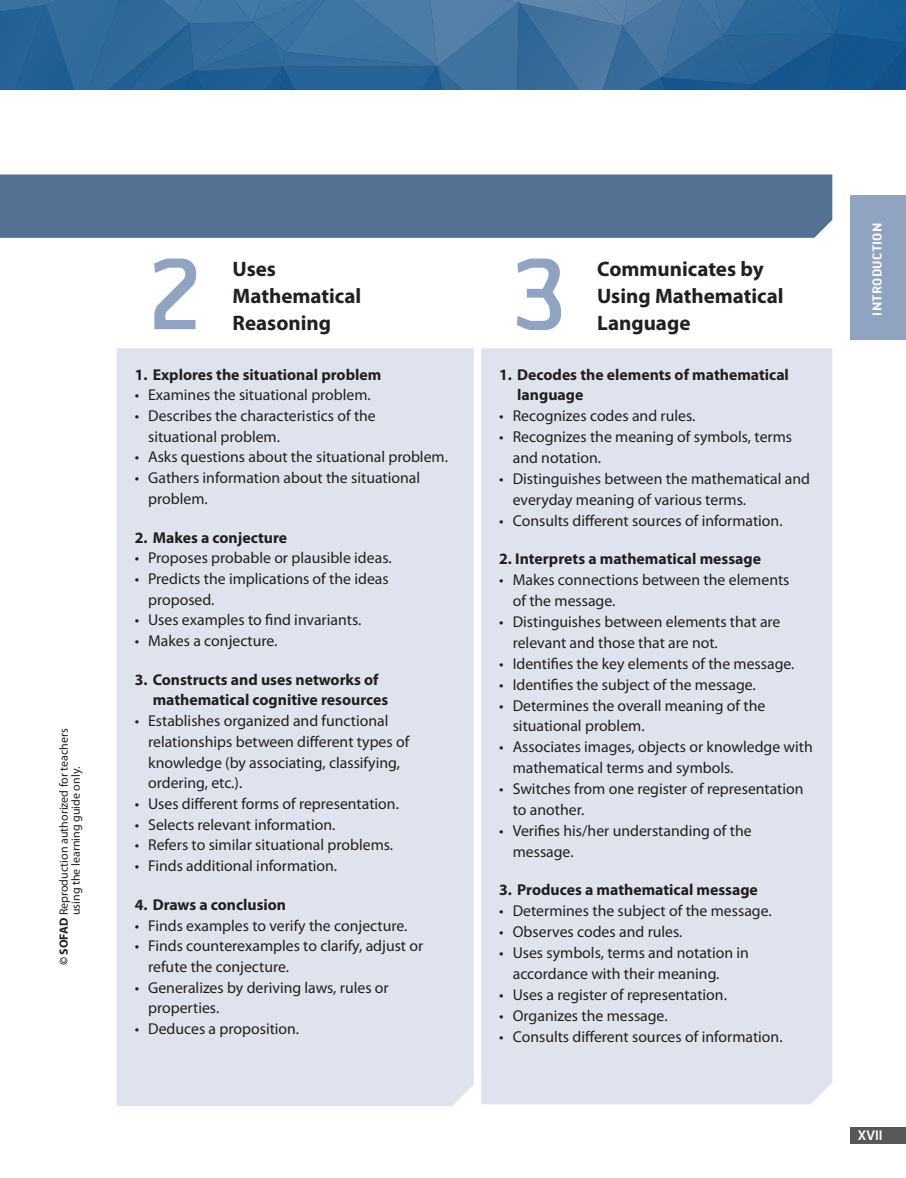
<style>
.page{position:relative;width:906px;height:1178px;background:#fff}
.page>*{position:absolute;margin:0;border:0;box-sizing:border-box;transform-origin:0 0}
.t1{font:108.9px "Sophisto C Gauge";color:#90a3c0}
.t2{font:700 21px/27px "Myriad Pro";color:#231f20}
.t3{font:15.75px/20.9px "Myriad Pro";color:#231f20}
.t4{font:700 15.75px/20.7px "Myriad Pro";color:#231f20}
.t5{font:600 14.25px "Myriad Pro";color:#fff}
.t6{font:700 13.65px "Miso";letter-spacing:.015em;color:#fff;scale:1.43 1}
.t7{font:12px/12px "Myriad Pro";color:#231f20}
.s1{font-weight:700}
</style>
<div class="page">
<div style="left:850px;top:196px;width:56px;height:144px;background:#90a3c0"></div>
<div style="left:0;top:174px;width:832px;height:64px;background:#547194"></div>
<div style="left:117px;top:348px;width:357px;height:758px;background:#dfe3ed"></div>
<div style="left:481px;top:348px;width:351px;height:756px;background:#dfe3ed"></div>
<div style="left:850px;top:1126px;width:56px;height:17px;background:#57585a"></div>
<svg style="left:0;top:0;width:906px;height:90px;background:#326a9a"></svg>
<p class="t7" style="left:58px;top:915px;width:188px;text-indent:-50px;rotate:-90deg"><span class="s1">© SOFAD</span> Reproduction authorized for teachers using the learning guide only.</p>
<h1 class="t1" style="left:147px;top:233px;width:57px">2</h1>
<h1 class="t1" style="left:511px;top:233px;width:57px">3</h1>
<h2 class="t2" style="left:233px;top:255px;width:130px">Uses<br>Mathematical<br>Reasoning</h2>
<h2 class="t2" style="left:597px;top:255px;width:188px">Communicates by<br>Using Mathematical<br>Language</h2>
<p class="t4" style="left:135px;top:363px;width:248px">1. Explores the situational problem</p>
<p class="t3" style="left:135px;top:384px;width:238px">• Examines the situational problem.</p>
<p class="t3" style="left:148px;top:405px;width:229px;text-indent:-13px">• Describes the characteristics of the situational problem.</p>
<p class="t3" style="left:135px;top:446px;width:315px">• Asks questions about the situational problem.</p>
<p class="t3" style="left:148px;top:467px;width:273px;text-indent:-13px">• Gathers information about the situational problem.</p>
<p class="t4" style="left:135px;top:526px;width:154px">2. Makes a conjecture</p>
<p class="t3" style="left:135px;top:547px;width:258px">• Proposes probable or plausible ideas.</p>
<p class="t3" style="left:148px;top:568px;width:242px;text-indent:-13px">• Predicts the implications of the ideas proposed.</p>
<p class="t3" style="left:135px;top:609px;width:228px">• Uses examples to find invariants.</p>
<p class="t3" style="left:135px;top:630px;width:144px">• Makes a conjecture.</p>
<p class="t4" style="left:153px;top:668px;width:237px;text-indent:-18px">3. Constructs and uses networks of mathematical cognitive resources</p>
<p class="t3" style="left:148px;top:710px;width:263px;text-indent:-13px">• Establishes organized and functional relationships between different types of knowledge (by associating, classifying, ordering, etc.).</p>
<p class="t3" style="left:135px;top:793px;width:266px">• Uses different forms of representation.</p>
<p class="t3" style="left:135px;top:813px;width:202px">• Selects relevant information.</p>
<p class="t3" style="left:135px;top:834px;width:260px">• Refers to similar situational problems.</p>
<p class="t3" style="left:135px;top:855px;width:204px">• Finds additional information.</p>
<p class="t4" style="left:135px;top:893px;width:153px">4. Draws a conclusion</p>
<p class="t3" style="left:135px;top:914px;width:274px">• Finds examples to verify the conjecture.</p>
<p class="t3" style="left:148px;top:935px;width:277px;text-indent:-13px">• Finds counterexamples to clarify, adjust or refute the conjecture.</p>
<p class="t3" style="left:148px;top:976px;width:242px;text-indent:-13px">• Generalizes by deriving laws, rules or properties.</p>
<p class="t3" style="left:135px;top:1018px;width:166px">• Deduces a proposition.</p>
<p class="t4" style="left:517px;top:363px;width:273px;text-indent:-18px">1. Decodes the elements of mathematical language</p>
<p class="t3" style="left:499px;top:405px;width:198px">• Recognizes codes and rules.</p>
<p class="t3" style="left:513px;top:426px;width:281px;text-indent:-13px">• Recognizes the meaning of symbols, terms and notation.</p>
<p class="t3" style="left:513px;top:468px;width:299px;text-indent:-13px">• Distinguishes between the mathematical and everyday meaning of various terms.</p>
<p class="t3" style="left:499px;top:509px;width:285px">• Consults different sources of information.</p>
<p class="t4" style="left:499px;top:548px;width:263px">2. Interprets a mathematical message</p>
<p class="t3" style="left:513px;top:569px;width:278px;text-indent:-13px">• Makes connections between the elements of the message.</p>
<p class="t3" style="left:513px;top:611px;width:269px;text-indent:-13px">• Distinguishes between elements that are relevant and those that are not.</p>
<p class="t3" style="left:499px;top:653px;width:297px">• Identifies the key elements of the message.</p>
<p class="t3" style="left:499px;top:673px;width:258px">• Identifies the subject of the message.</p>
<p class="t3" style="left:513px;top:694px;width:254px;text-indent:-13px">• Determines the overall meaning of the situational problem.</p>
<p class="t3" style="left:513px;top:736px;width:302px;text-indent:-13px">• Associates images, objects or knowledge with mathematical terms and symbols.</p>
<p class="t3" style="left:513px;top:778px;width:292px;text-indent:-13px">• Switches from one register of representation to another.</p>
<p class="t3" style="left:513px;top:819px;width:240px;text-indent:-13px">• Verifies his/her understanding of the message.</p>
<p class="t4" style="left:499px;top:879px;width:260px">3. Produces a mathematical message</p>
<p class="t3" style="left:499px;top:900px;width:274px">• Determines the subject of the message.</p>
<p class="t3" style="left:499px;top:921px;width:185px">• Observes codes and rules.</p>
<p class="t3" style="left:513px;top:942px;width:238px;text-indent:-13px">• Uses symbols, terms and notation in accordance with their meaning.</p>
<p class="t3" style="left:499px;top:983px;width:229px">• Uses a register of representation.</p>
<p class="t3" style="left:499px;top:1004px;width:170px">• Organizes the message.</p>
<p class="t3" style="left:499px;top:1025px;width:285px">• Consults different sources of information.</p>
<p class="t6" style="left:869px;top:315px;width:66px;rotate:-90deg">INTRODUCTION</p>
<p class="t5" style="left:858px;top:1125px;width:26px">XVII</p>
</div>
